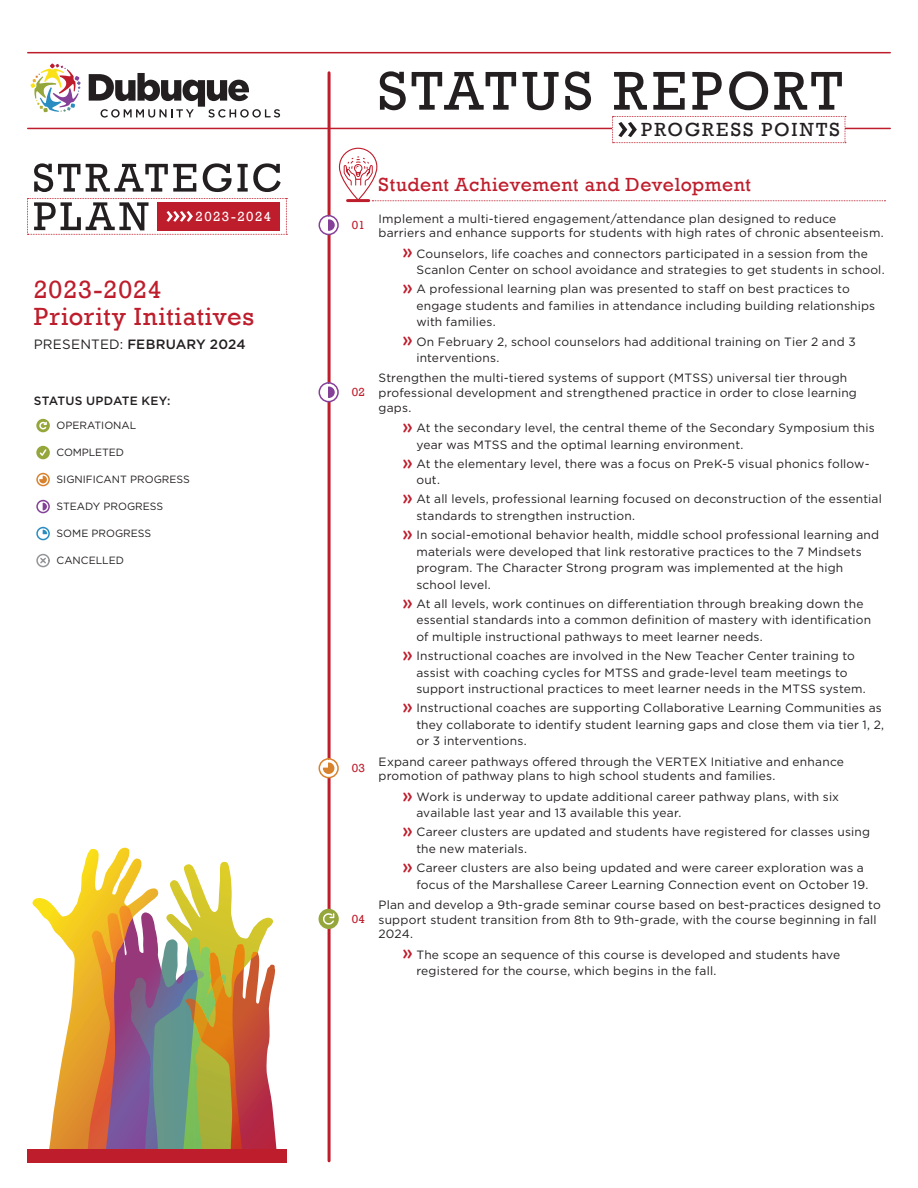
<style>
.page{position:relative;width:918px;height:1188px;background:#fff}
.page>*{position:absolute;margin:0;border:0;box-sizing:border-box;transform-origin:0 0}
.page_title_level_1{font:55.5px "Rockwell";letter-spacing:.065em;color:#231f20}
.t1{font:25.5px "Rockwell";letter-spacing:.03em;color:#be1d2c}
.t2{font:19.5px "Rockwell";letter-spacing:.025em;color:#be1d2c}
.page_title_level_1-2{font:19.5px "Rockwell";letter-spacing:.1em;color:#231f20}
.page_title_level_1-3{font:13.65px "Rockwell";letter-spacing:.105em;color:#fff}
.t3{font:500 13.5px "Gotham";letter-spacing:.01em;color:#231f20}
.t4{font:12px/16.5px "Gotham";letter-spacing:.015em;color:#231f20}
.t5{font:500 12px "Gotham";letter-spacing:.02em;color:#231f20}
.t6{font:12px "Rockwell";color:#be1d2c}
.t7{font:10.5px "Gotham";color:#231f20}
.s1{font-weight:400}
.s2{font-family:"Arial Rounded MT Bold";font-size:19.5px;color:#be1d2c}
</style>
<div class="page">
<hr style="left:328px;top:73px;width:3px;height:1088px;background:#be1d2c">
<svg style="left:32px;top:847px;width:245px;height:302px"></svg>
<svg style="left:89px;top:73px;width:191px;height:45px"></svg>
<svg style="left:30px;top:63px;width:51px;height:49px"></svg>
<hr style="left:28px;top:52px;width:862px;height:1px;background:#be1d2c">
<hr style="left:28px;top:128px;width:862px;height:1px;background:#be1d2c">
<div style="left:27px;top:1149px;width:260px;height:13px;background:#be1d2c"></div>
<svg style="left:36px;top:419px;width:14px;height:13px"></svg>
<svg style="left:38px;top:421px;width:10px;height:10px"></svg>
<svg style="left:36px;top:446px;width:14px;height:13px"></svg>
<svg style="left:38px;top:448px;width:10px;height:10px"></svg>
<svg style="left:36px;top:473px;width:14px;height:13px"></svg>
<svg style="left:39px;top:476px;width:8px;height:7px"></svg>
<svg style="left:36px;top:500px;width:14px;height:13px"></svg>
<svg style="left:43px;top:503px;width:4px;height:7px"></svg>
<svg style="left:36px;top:527px;width:14px;height:13px"></svg>
<svg style="left:43px;top:530px;width:4px;height:4px"></svg>
<svg style="left:36px;top:553px;width:14px;height:15px"></svg>
<svg style="left:34px;top:163px;width:247px;height:29px"></svg>
<svg style="left:27px;top:198px;width:260px;height:37px"></svg>
<svg style="left:612px;top:116px;width:234px;height:27px"></svg>
<svg style="left:372px;top:200px;width:513px;height:1px"></svg>
<div style="left:319px;top:215px;width:20px;height:20px;background:#fff;border:2px solid #854097;border-radius:50%"></div>
<svg style="left:328px;top:219px;width:7px;height:12px"></svg>
<div style="left:319px;top:382px;width:20px;height:20px;background:#fff;border:2px solid #854097;border-radius:50%"></div>
<svg style="left:328px;top:386px;width:7px;height:12px"></svg>
<svg style="left:319px;top:758px;width:20px;height:20px"></svg>
<svg style="left:323px;top:762px;width:11px;height:12px"></svg>
<div style="left:319px;top:909px;width:20px;height:20px;background:#95a63b;border-radius:50%"></div>
<svg style="left:321px;top:912px;width:14px;height:14px"></svg>
<div style="left:339px;top:148px;width:38px;height:53px;border:1px solid #be1d2c;border-radius:19px"></div>
<hr style="left:348px;top:199px;width:21px;height:3px;background:#be1d2c">
<svg style="left:343px;top:156px;width:30px;height:30px"></svg>
<p class="page_title_level_1-3" style="left:196px;top:209px;width:77px">2023-2024</p>
<p class="t1" style="left:34px;top:275px;width:129px">2023-2024</p>
<p class="t1" style="left:34px;top:302px;width:222px">Priority Initiatives</p>
<p class="t3" style="left:34px;top:336px;width:213px"><span class="s1">PRESENTED:</span> FEBRUARY 2024</p>
<p class="t5" style="left:34px;top:393px;width:138px">STATUS UPDATE KEY:</p>
<p class="t7" style="left:57px;top:419px;width:81px">OPERATIONAL</p>
<p class="t7" style="left:57px;top:446px;width:69px">COMPLETED</p>
<p class="t7" style="left:57px;top:473px;width:135px">SIGNIFICANT PROGRESS</p>
<p class="t7" style="left:57px;top:500px;width:108px">STEADY PROGRESS</p>
<p class="t7" style="left:57px;top:527px;width:96px">SOME PROGRESS</p>
<p class="t7" style="left:57px;top:554px;width:69px">CANCELLED</p>
<p class="page_title_level_1" style="left:378px;top:59px;width:466px">STATUS REPORT</p>
<p class="page_title_level_1-2" style="left:641px;top:119px;width:200px">PROGRESS POINTS</p>
<p class="t2" style="left:379px;top:174px;width:374px">Student Achievement and Development</p>
<p class="t6" style="left:352px;top:218px;width:15px">01</p>
<p class="t4" style="left:379px;top:211px;width:507px;line-height:14.7px">Implement a multi-tiered engagement/attendance plan designed to reduce barriers and enhance supports for students with high rates of chronic absenteeism.</p>
<p class="t4" style="left:416px;top:245px;width:470px;text-indent:-15px"><span class="s2">»</span> Counselors, life coaches and connectors participated in a session from the<br>Scanlon Center on school avoidance and strategies to get students in school.</p>
<p class="t4" style="left:416px;top:281px;width:460px;text-indent:-15px"><span class="s2">»</span> A professional learning plan was presented to staff on best practices to engage students and families in attendance including building relationships with families.</p>
<p class="t4" style="left:416px;top:333px;width:441px;text-indent:-15px"><span class="s2">»</span> On February 2, school counselors had additional training on Tier 2 and 3 interventions.</p>
<p class="t6" style="left:352px;top:385px;width:15px">02</p>
<p class="t4" style="left:379px;top:371px;width:480px;line-height:14.7px">Strengthen the multi-tiered systems of support (MTSS) universal tier through professional development and strengthened practice in order to close learning gaps.</p>
<p class="t4" style="left:416px;top:419px;width:460px;text-indent:-15px"><span class="s2">»</span> At the secondary level, the central theme of the Secondary Symposium this year was MTSS and the optimal learning environment.</p>
<p class="t4" style="left:416px;top:455px;width:455px;text-indent:-15px"><span class="s2">»</span> At the elementary level, there was a focus on PreK-5 visual phonics follow&shy;out.</p>
<p class="t4" style="left:416px;top:491px;width:467px;text-indent:-15px"><span class="s2">»</span> At all levels, professional learning focused on deconstruction of the essential standards to strengthen instruction.</p>
<p class="t4" style="left:416px;top:526px;width:464px;text-indent:-15px"><span class="s2">»</span> In social-emotional behavior health, middle school professional learning and materials were developed that link restorative practices to the 7 Mindsets program. The Character Strong program was implemented at the high school level.</p>
<p class="t4" style="left:416px;top:595px;width:456px;text-indent:-15px"><span class="s2">»</span> At all levels, work continues on differentiation through breaking down the essential standards into a common definition of mastery with identification of multiple instructional pathways to meet learner needs.</p>
<p class="t4" style="left:416px;top:647px;width:451px;text-indent:-15px"><span class="s2">»</span> Instructional coaches are involved in the New Teacher Center training to assist with coaching cycles for MTSS and grade-level team meetings to support instructional practices to meet learner needs in the MTSS system.</p>
<p class="t4" style="left:416px;top:700px;width:469px;text-indent:-15px"><span class="s2">»</span> Instructional coaches are supporting Collaborative Learning Communities as they collaborate to identify student learning gaps and close them via tier 1, 2, or 3 interventions.</p>
<p class="t6" style="left:352px;top:761px;width:15px">03</p>
<p class="t4" style="left:379px;top:754px;width:467px;line-height:14.7px">Expand career pathways offered through the VERTEX Initiative and enhance promotion of pathway plans to high school students and families.</p>
<p class="t4" style="left:416px;top:788px;width:424px;text-indent:-15px"><span class="s2">»</span> Work is underway to update additional career pathway plans, with six available last year and 13 available this year.</p>
<p class="t4" style="left:416px;top:824px;width:455px;text-indent:-15px"><span class="s2">»</span> Career clusters are updated and students have registered for classes using the new materials.</p>
<p class="t4" style="left:416px;top:859px;width:453px;text-indent:-15px"><span class="s2">»</span> Career clusters are also being updated and were career exploration was a focus of the Marshallese Career Learning Connection event on October 19.</p>
<p class="t6" style="left:352px;top:912px;width:15px">04</p>
<p class="t4" style="left:379px;top:897px;width:504px;line-height:14.7px">Plan and develop a 9th-grade seminar course based on best-practices designed to support student transition from 8th to 9th-grade, with the course beginning in fall<br>2024.</p>
<p class="t4" style="left:416px;top:946px;width:425px;text-indent:-15px"><span class="s2">»</span> The scope an sequence of this course is developed and students have registered for the course, which begins in the fall.</p>
</div>
